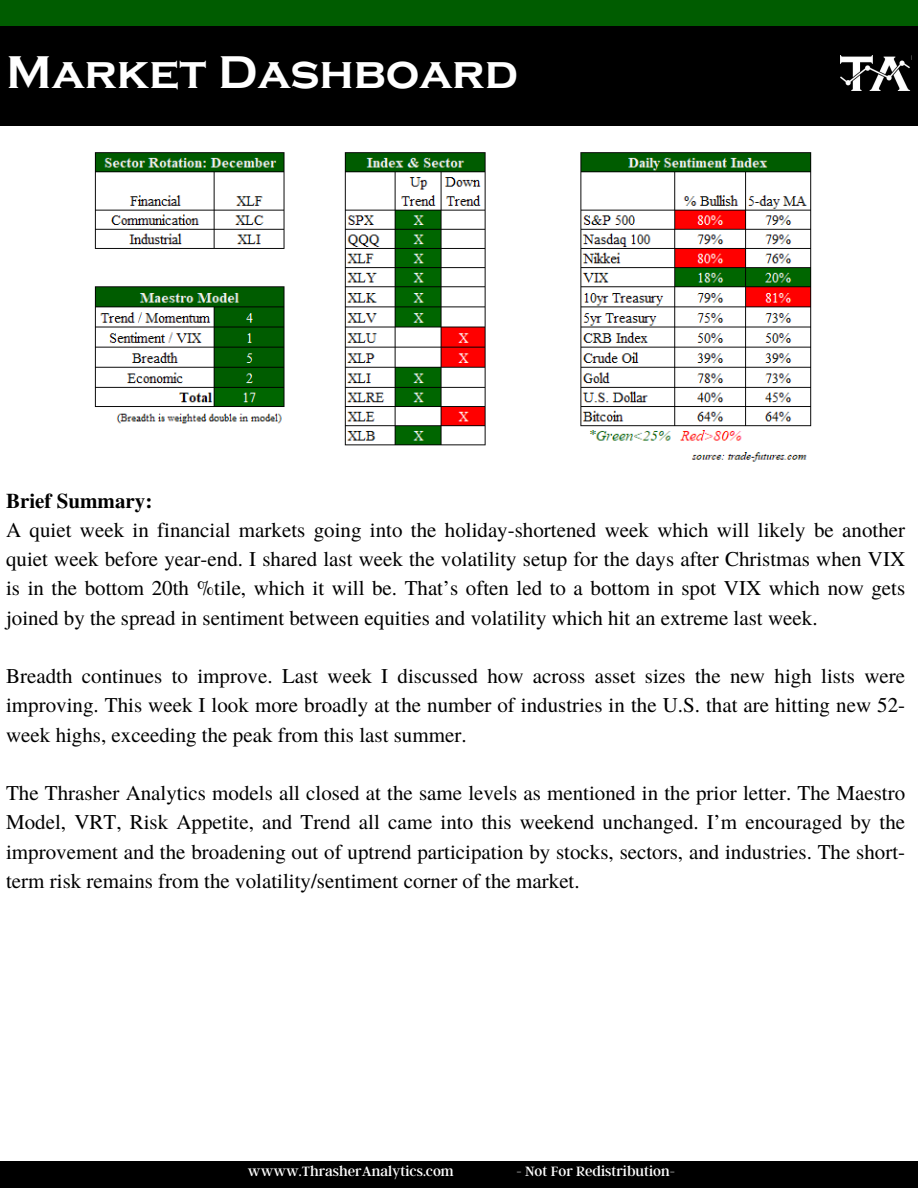
<style>
.page{position:relative;width:918px;height:1188px;background:#fff}
.page>*{position:absolute;margin:0;border:0;box-sizing:border-box;transform-origin:0 0}
.t1{font:700 47.25px "Copperplate Gothic";color:#fff}
.t2{font:21px/29.2px "Te X Gyre Termes";color:#000;text-align:justify}
.t3{font:700 21px "Te X Gyre Termes";color:#000}
.t4{font:15px "Argent CF";color:#fff}
</style>
<div class="page">
<div style="left:0;top:0;width:918px;height:27px;background:#005c00"></div>
<div style="left:0;top:1162px;width:918px;height:26px;background:#000"></div>
<div style="left:0;top:26px;width:918px;height:100px;background:#000"></div>
<img style="left:840px;top:56px;width:71px;height:35px">
<img style="left:94px;top:152px;width:718px;height:310px">
<p class="t1" style="left:6px;top:46px;width:513px">Market Dashboard</p>
<p class="t3" style="left:6px;top:484px;width:148px">Brief Summary:</p>
<p class="t2" style="left:6px;top:514px;width:901px">A quiet week in financial markets going into the holiday-shortened week which will likely be another quiet week before year-end. I shared last week the volatility setup for the days after Christmas when VIX is in the bottom 20th %tile, which it will be. That’s often led to a bottom in spot VIX which now gets joined by the spread in sentiment between equities and volatility which hit an extreme last week.</p>
<p class="t2" style="left:6px;top:660px;width:901px">Breadth continues to improve. Last week I discussed how across asset sizes the new high lists were improving. This week I look more broadly at the number of industries in the U.S. that are hitting new 52- week highs, exceeding the peak from this last summer.</p>
<p class="t2" style="left:6px;top:777px;width:901px">The Thrasher Analytics models all closed at the same levels as mentioned in the prior letter. The Maestro Model, VRT, Risk Appetite, and Trend all came into this weekend unchanged. I’m encouraged by the improvement and the broadening out of uptrend participation by stocks, sectors, and industries. The short&shy;term risk remains from the volatility/sentiment corner of the market.</p>
<p class="t4" style="left:248px;top:1161px;width:207px">wwww.ThrasherAnalytics.com</p>
<p class="t4" style="left:516px;top:1161px;width:160px">- Not For Redistribution-</p>
</div>
